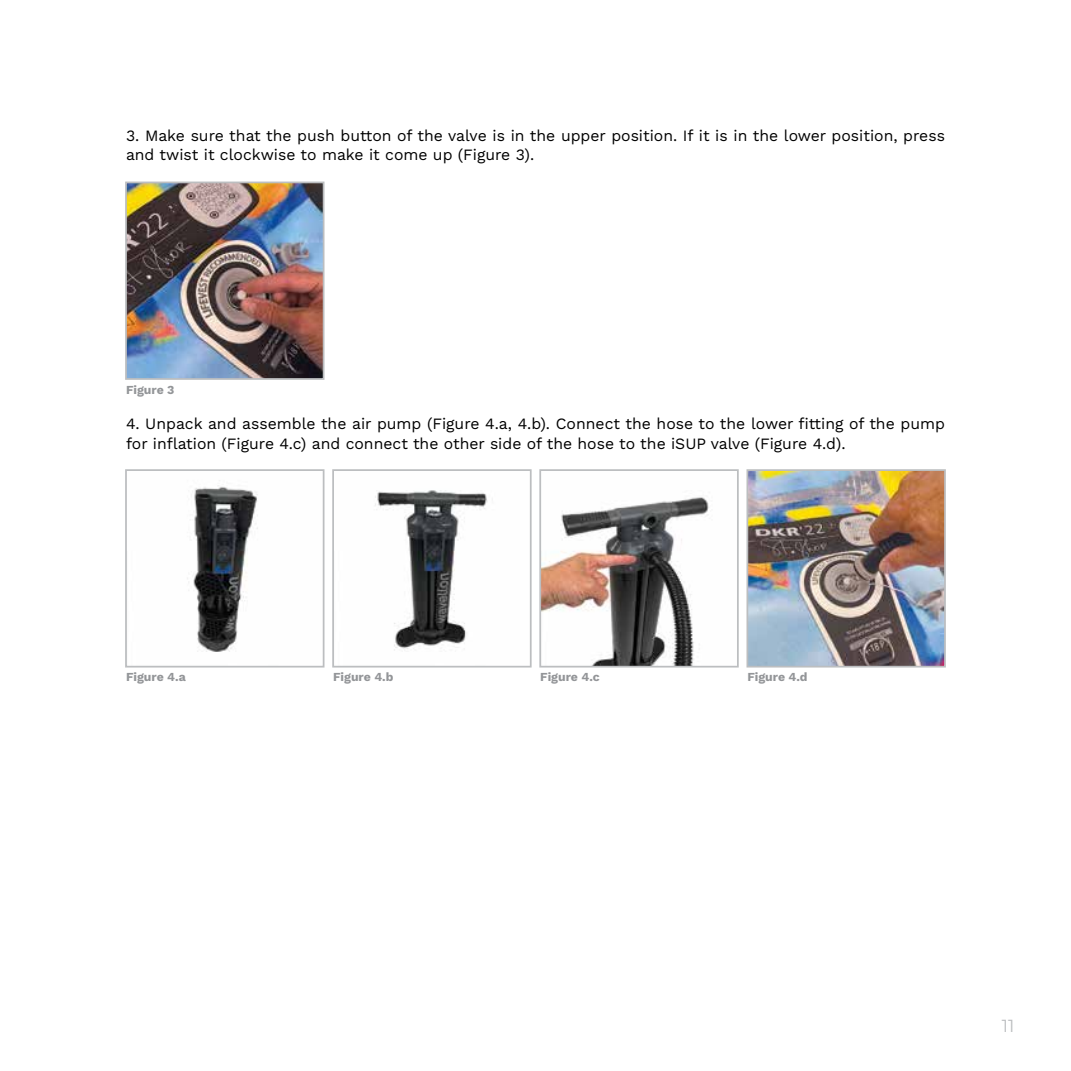
<style>
.page{position:relative;width:1071px;height:1071px;background:#fff}
.page>*{position:absolute;margin:0;border:0;box-sizing:border-box;transform-origin:0 0}
.t1{font:17.5px "Montserrat";color:#bcbec0}
.t2{font:15.75px/19.2px "Work Sans";color:#000}
.t3{font:700 12.25px "Work Sans";color:#939598}
</style>
<div class="page">
<img style="left:128px;top:185px;width:193px;height:192px">
<div style="left:125px;top:182px;width:199px;height:198px;border:2px solid #bcbec0"></div>
<img style="left:187px;top:485px;width:71px;height:167px">
<div style="left:125px;top:469px;width:199px;height:199px;border:2px solid #bcbec0"></div>
<img style="left:542px;top:497px;width:167px;height:168px">
<div style="left:539px;top:469px;width:200px;height:199px;border:2px solid #bcbec0"></div>
<img style="left:375px;top:490px;width:113px;height:161px">
<div style="left:332px;top:469px;width:200px;height:199px;border:2px solid #bcbec0"></div>
<img style="left:750px;top:472px;width:193px;height:193px">
<div style="left:747px;top:469px;width:199px;height:199px;border:2px solid #bcbec0"></div>
<p class="t2" style="left:126px;top:125px;width:821px">3. Make sure that the push button of the valve is in the upper position. If it is in the lower position, press and twist it clockwise to make it come up (Figure 3).</p>
<p class="t3" style="left:126px;top:380px;width:50px">Figure 3</p>
<p class="t2" style="left:126px;top:414px;width:820px">4. Unpack and assemble the air pump (Figure 4.a, 4.b). Connect the hose to the lower fitting of the pump for inflation (Figure 4.c) and connect the other side of the hose to the iSUP valve (Figure 4.d).</p>
<p class="t3" style="left:126px;top:668px;width:61px">Figure 4.a</p>
<p class="t3" style="left:333px;top:668px;width:62px">Figure 4.b</p>
<p class="t3" style="left:540px;top:668px;width:61px">Figure 4.c</p>
<p class="t3" style="left:747px;top:668px;width:62px">Figure 4.d</p>
<p class="t1" style="left:1002px;top:1014px;width:14px">11</p>
</div>
